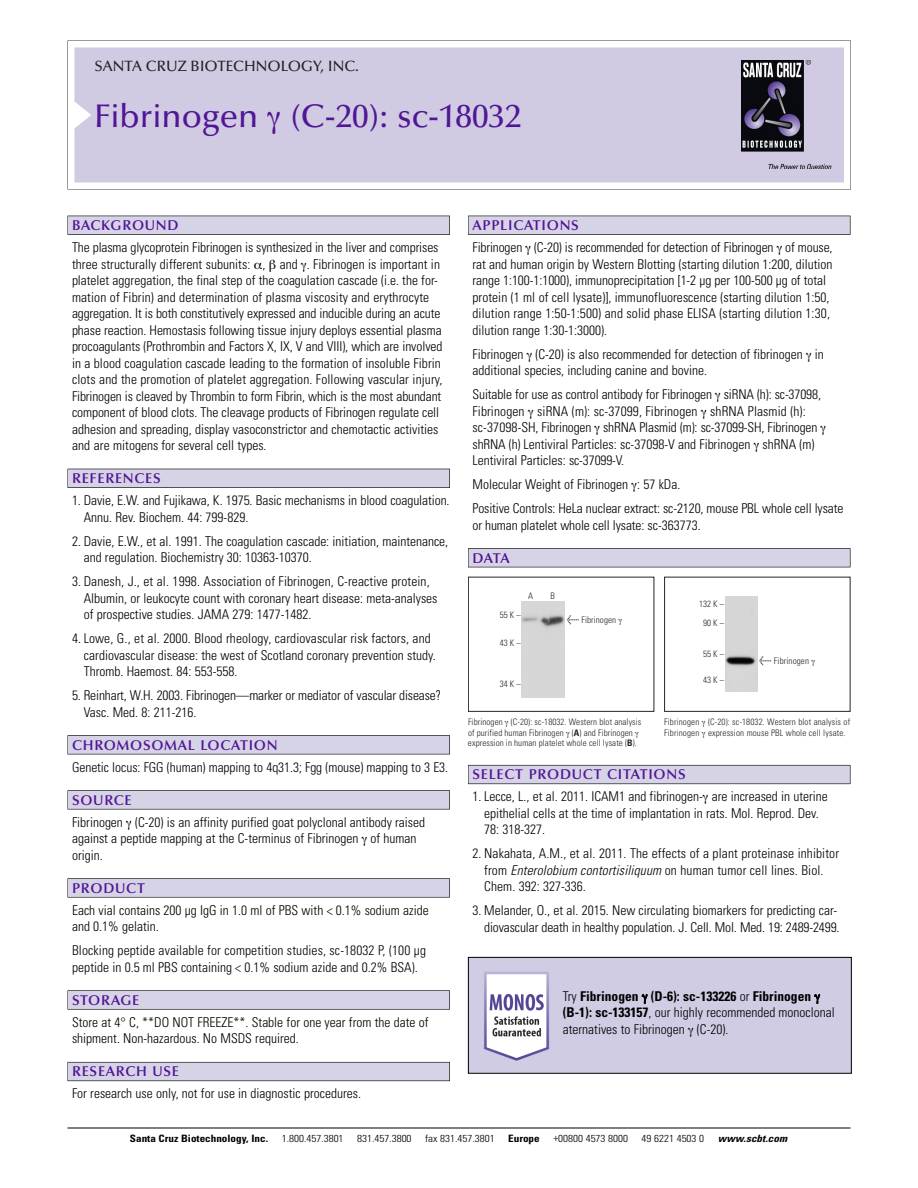
<style>
.page{position:relative;width:918px;height:1188px;background:#fff}
.page>*{position:absolute;margin:0;border:0;box-sizing:border-box;transform-origin:0 0}
.t1{font:500 33px "Optima";color:#511695}
.t2{font:500 15px "Optima";color:#231f20}
.t3{font:600 14.25px "Optima";letter-spacing:.05em;color:#511695}
.t4{font:300 condensed 13.5px/16.5px "Univers";color:#000}
.t5{font:300 condensed 10.2px "Univers";color:#000;scale:1.1 1}
.t6{font:700 condensed 10.2px "Univers";color:#000;scale:1.1 1}
.t7{font:italic 700 condensed 10.2px "Univers";letter-spacing:.005em;color:#000;scale:1.1 1}
.t8{font:9px/10.5px "Univers Condensed Light+XOFSJA";letter-spacing:.01em;color:#272627}
.t9{font:9px/10.5px "Univers Condensed Light+SSVCDI";letter-spacing:.015em;color:#272627}
.s1{font-family:"Meta Plus Book Roman+FOFAAL";font-size:10.5px}
.s2{font-family:"Univers Condensed Bold+ZQTWSY"}
.s3{font-family:"Meta Plus Book Roman+OAXBEU";font-size:10.5px}
.s4{font-style:italic}
.s5{font-weight:700}
</style>
<div class="page">
<svg style="left:68px;top:40px;width:783px;height:149px"></svg>
<div style="left:74px;top:47px;width:770px;height:135px;background:#d1cae3"></div>
<img style="left:741px;top:60px;width:90px;height:108px">
<div style="left:68px;top:216px;width:382px;height:19px;background:#525155"></div>
<div style="left:68px;top:216px;width:381px;height:18px;background:#d7d3e7"></div>
<div style="left:68px;top:469px;width:382px;height:19px;background:#515055"></div>
<div style="left:68px;top:469px;width:381px;height:18px;background:#d7d3e7"></div>
<div style="left:68px;top:735px;width:382px;height:19px;background:#545357"></div>
<div style="left:68px;top:736px;width:381px;height:18px;background:#d7d3e7"></div>
<div style="left:68px;top:790px;width:382px;height:19px;background:#575759"></div>
<div style="left:68px;top:791px;width:381px;height:18px;background:#d7d3e7"></div>
<svg style="left:68px;top:878px;width:382px;height:20px"></svg>
<div style="left:68px;top:879px;width:381px;height:18px;background:#d7d3e7"></div>
<div style="left:68px;top:990px;width:382px;height:20px;background:#626263"></div>
<div style="left:68px;top:991px;width:381px;height:18px;background:#d7d3e7"></div>
<div style="left:68px;top:1062px;width:382px;height:19px;background:#66646d"></div>
<div style="left:68px;top:1063px;width:381px;height:18px;background:#d7d3e7"></div>
<div style="left:468px;top:216px;width:382px;height:19px;background:#525155"></div>
<div style="left:468px;top:216px;width:382px;height:18px;background:#d7d3e7"></div>
<div style="left:468px;top:548px;width:382px;height:19px;background:#525155"></div>
<div style="left:468px;top:549px;width:382px;height:18px;background:#d7d3e7"></div>
<div style="left:468px;top:765px;width:382px;height:19px;background:#66646d"></div>
<div style="left:468px;top:766px;width:382px;height:18px;background:#d7d3e7"></div>
<hr style="left:68px;top:1128px;width:782px;height:1px;background:#000">
<div style="left:664px;top:577px;width:186px;height:135px;border:1px solid #272627"></div>
<img style="left:725px;top:596px;width:32px;height:96px">
<div style="left:468px;top:577px;width:186px;height:135px;border:1px solid #272627"></div>
<img style="left:522px;top:602px;width:43px;height:95px">
<img style="left:470px;top:959px;width:380px;height:113px">
<div style="left:468px;top:957px;width:384px;height:117px;border:1px solid #000"></div>
<svg style="left:267px;top:112px;width:13px;height:22px"></svg>
<svg style="left:642px;top:994px;width:5px;height:10px"></svg>
<svg style="left:815px;top:994px;width:5px;height:10px"></svg>
<svg style="left:688px;top:1028px;width:5px;height:9px"></svg>
<p class="t2" style="left:94px;top:61px;width:266px">SANTA CRUZ BIOTECHNOLOGY, INC.</p>
<h1 class="t1" style="left:94px;top:103px;width:429px">Fibrinogen (C-20): sc-18032</h1>
<p class="t3" style="left:72px;top:219px;width:108px">BACKGROUND</p>
<p class="t4" style="left:72px;top:240px;width:372px">The plasma glycoprotein Fibrinogen is synthesized in the liver and comprises three structurally different subunits: , and . Fibrinogen is important in platelet aggregation, the final step of the coagulation cascade (i.e. the for&shy;mation of Fibrin) and determination of plasma viscosity and erythrocyte aggregation. It is both constitutively expressed and inducible during an acute phase reaction. Hemostasis following tissue injury deploys essential plasma procoagulants (Prothrombin and Factors X, IX, V and VIII), which are involved in a blood coagulation cascade leading to the formation of insoluble Fibrin clots and the promotion of platelet aggregation. Following vascular injury, Fibrinogen is cleaved by Thrombin to form Fibrin, which is the most abundant component of blood clots. The cleavage products of Fibrinogen regulate cell adhesion and spreading, display vasoconstrictor and chemotactic activities and are mitogens for several cell types.</p>
<p class="t3" style="left:72px;top:473px;width:90px">REFERENCES</p>
<p class="t4" style="left:84px;top:493px;width:367px;text-indent:-12px">1. Davie, E.W. and Fujikawa, K. 1975. Basic mechanisms in blood coagulation.<br>Annu. Rev. Biochem. 44: 799-829.</p>
<p class="t4" style="left:84px;top:534px;width:366px;text-indent:-12px">2. Davie, E.W., et al. 1991. The coagulation cascade: initiation, maintenance, and regulation. Biochemistry 30: 10363-10370.</p>
<p class="t4" style="left:84px;top:574px;width:355px;text-indent:-12px">3. Danesh, J., et al. 1998. Association of Fibrinogen, C-reactive protein,<br>Albumin, or leukocyte count with coronary heart disease: meta-analyses of prospective studies. JAMA 279: 1477-1482.</p>
<p class="t4" style="left:84px;top:631px;width:354px;text-indent:-12px">4. Lowe, G., et al. 2000. Blood rheology, cardiovascular risk factors, and cardiovascular disease: the west of Scotland coronary prevention study.<br>Thromb. Haemost. 84: 553-558.</p>
<p class="t4" style="left:84px;top:688px;width:359px;text-indent:-12px">5. Reinhart, W.H. 2003. Fibrinogen—marker or mediator of vascular disease?<br>Vasc. Med. 8: 211-216.</p>
<p class="t3" style="left:72px;top:739px;width:207px">CHROMOSOMAL LOCATION</p>
<p class="t4" style="left:72px;top:760px;width:378px">Genetic locus: FGG (human) mapping to 4q31.3; Fgg (mouse) mapping to 3 E3.</p>
<p class="t3" style="left:72px;top:794px;width:61px">SOURCE</p>
<p class="t4" style="left:72px;top:815px;width:355px">Fibrinogen (C-20) is an affinity purified goat polyclonal antibody raised against a peptide mapping at the C-terminus of Fibrinogen of human origin.</p>
<p class="t3" style="left:72px;top:882px;width:74px">PRODUCT</p>
<p class="t4" style="left:72px;top:903px;width:358px">Each vial contains 200 µg IgG in 1.0 ml of PBS with &lt; 0.1% sodium azide and 0.1% gelatin.</p>
<p class="t4" style="left:72px;top:943px;width:356px">Blocking peptide available for competition studies, sc-18032 P, (100 µg peptide in 0.5 ml PBS containing &lt; 0.1% sodium azide and 0.2% BSA).</p>
<p class="t3" style="left:72px;top:994px;width:69px">STORAGE</p>
<p class="t4" style="left:72px;top:1015px;width:358px">Store at 4° C, **DO NOT FREEZE**. Stable for one year from the date of shipment. Non-hazardous. No MSDS required.</p>
<p class="t3" style="left:72px;top:1066px;width:109px">RESEARCH USE</p>
<p class="t4" style="left:72px;top:1087px;width:290px">For research use only, not for use in diagnostic procedures.</p>
<p class="t3" style="left:473px;top:219px;width:108px">APPLICATIONS</p>
<p class="t4" style="left:473px;top:240px;width:362px">Fibrinogen (C-20) is recommended for detection of Fibrinogen of mouse, rat and human origin by Western Blotting (starting dilution 1:200, dilution range 1:100-1:1000), immunoprecipitation [1-2 µg per 100-500 µg of total protein (1 ml of cell lysate)], immunofluorescence (starting dilution 1:50, dilution range 1:50-1:500) and solid phase ELISA (starting dilution 1:30, dilution range 1:30-1:3000).</p>
<p class="t4" style="left:473px;top:347px;width:353px">Fibrinogen (C-20) is also recommended for detection of fibrinogen in additional species, including canine and bovine.</p>
<p class="t4" style="left:473px;top:387px;width:350px">Suitable for use as control antibody for Fibrinogen siRNA (h): sc-37098, Fibrinogen siRNA (m): sc-37099, Fibrinogen shRNA Plasmid (h): sc-37098-SH, Fibrinogen shRNA Plasmid (m): sc-37099-SH, Fibrinogen shRNA (h) Lentiviral Particles: sc-37098-V and Fibrinogen shRNA (m)<br>Lentiviral Particles: sc-37099-V.</p>
<p class="t4" style="left:473px;top:473px;width:372px;line-height:24px">Molecular Weight of Fibrinogen : 57 kDa.<br>Positive Controls: HeLa nuclear extract: sc-2120, mouse PBL whole cell lysate</p>
<p class="t4" style="left:473px;top:518px;width:230px">or human platelet whole cell lysate: sc-363773.</p>
<p class="t3" style="left:473px;top:552px;width:39px">DATA</p>
<p class="t8" style="left:528px;top:591px;width:7px">A</p>
<p class="t8" style="left:551px;top:591px;width:6px">B</p>
<p class="t8" style="left:500px;top:611px;width:22px">55K–</p>
<p class="t8" style="left:500px;top:639px;width:22px">43K–</p>
<p class="t8" style="left:500px;top:679px;width:22px">34K–</p>
<p class="t8" style="left:567px;top:615px;width:51px"><span class="s1">&lt;</span> Fibrinogen</p>
<p class="t8" style="left:468px;top:718px;width:175px">Fibrinogen (C-20): sc-18032. Western blot analysis of purified human Fibrinogen (<span class="s2">A</span>) and Fibrinogen expression in human platelet whole cell lysate (<span class="s2">B</span>).</p>
<p class="t9" style="left:699px;top:595px;width:26px;line-height:19.6px;text-align:center">132 K –<br>90K–</p>
<p class="t9" style="left:703px;top:649px;width:22px">55K–</p>
<p class="t9" style="left:703px;top:676px;width:22px">43K–</p>
<p class="t9" style="left:759px;top:657px;width:51px"><span class="s3">&lt;</span> Fibrinogen</p>
<p class="t9" style="left:664px;top:718px;width:188px">Fibrinogen (C-20): sc-18032. Western blot analysis of<br>Fibrinogen expression mouse PBL whole cell lysate.</p>
<p class="t3" style="left:473px;top:769px;width:215px">SELECT PRODUCT CITATIONS</p>
<p class="t4" style="left:484px;top:790px;width:345px;text-indent:-12px">1. Lecce, L., et al. 2011. ICAM1 and fibrinogen- are increased in uterine epithelial cells at the time of implantation in rats. Mol. Reprod. Dev.<br>78: 318-327.</p>
<p class="t4" style="left:484px;top:847px;width:356px;text-indent:-12px">2. Nakahata, A.M., et al. 2011. The effects of a plant proteinase inhibitor from <span class="s4">Enterolobium contortisiliquum</span> on human tumor cell lines. Biol.<br>Chem. 392: 327-336.</p>
<p class="t4" style="left:473px;top:904px;width:369px;text-align:right">3. Melander, O., et al. 2015. New circulating biomarkers for predicting car&shy;diovascular death in healthy population. J. Cell. Mol. Med. 19: 2489-2499.</p>
<p class="t4" style="left:563px;top:989px;width:273px">Try <span class="s5">Fibrinogen (D-6): sc-133226</span> or <span class="s5">Fibrinogen (B-1): sc-133157</span>, our highly recommended monoclonal aternatives to Fibrinogen (C-20).</p>
<p class="t6" style="left:130px;top:1135px;width:127px">Santa Cruz Biotechnology, Inc.</p>
<p class="t5" style="left:282px;top:1135px;width:58px">1.800.457.3801</p>
<p class="t5" style="left:357px;top:1135px;width:51px">831.457.3800</p>
<p class="t5" style="left:425px;top:1135px;width:65px">fax 831.457.3801</p>
<p class="t6" style="left:508px;top:1135px;width:30px">Europe</p>
<p class="t5" style="left:553px;top:1135px;width:69px">+00800 4573 8000</p>
<p class="t5" style="left:642px;top:1135px;width:58px">49 6221 4503 0</p>
<p class="t7" style="left:718px;top:1135px;width:64px">www.scbt.com</p>
</div>
